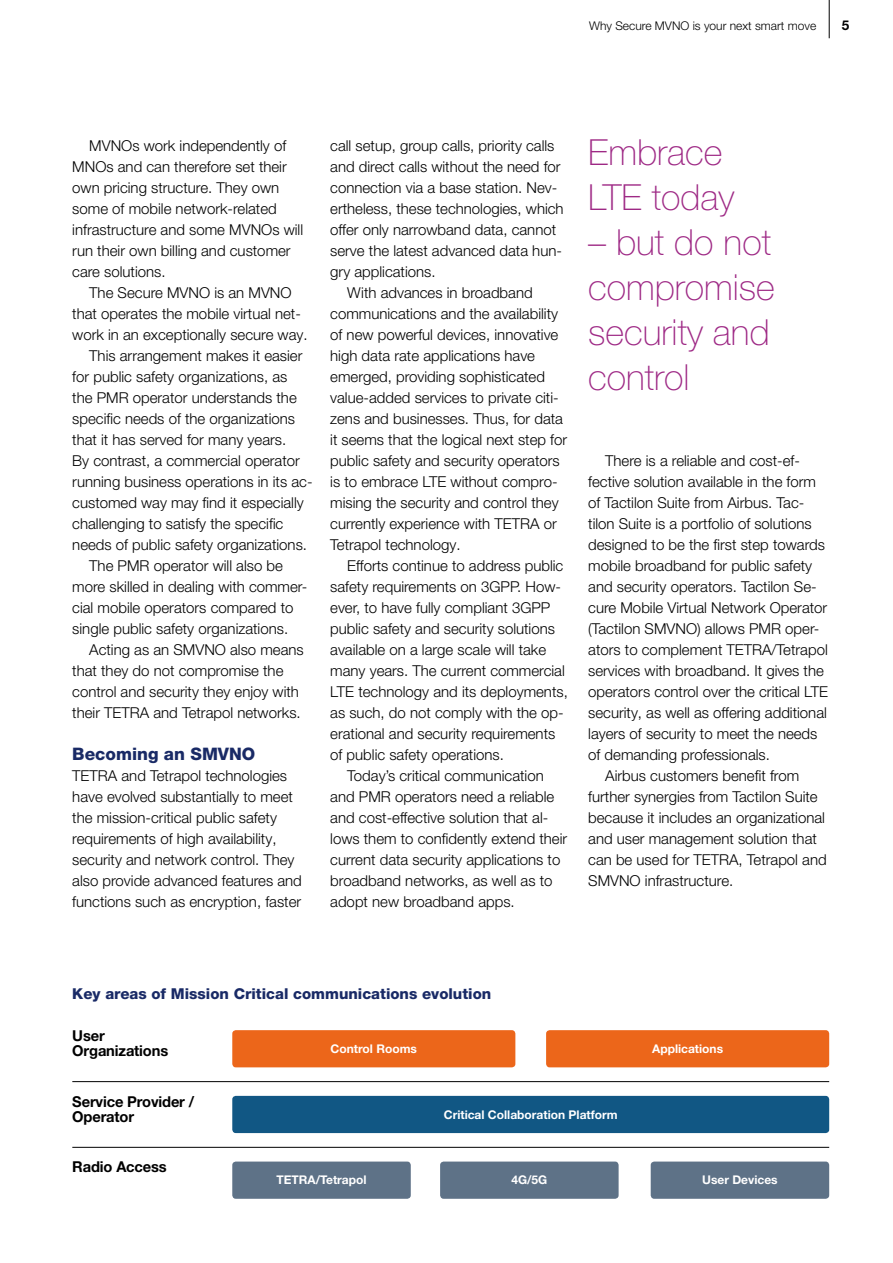
<style>
.page{position:relative;width:893px;height:1263px;background:#fff}
.page>*{position:absolute;margin:0;border:0;box-sizing:border-box;transform-origin:0 0}
.Tekstinosto{font:100 36px/45px "Helvetica Neue LT Pro";color:#9e2985}
.Väliotsikko{font:800 17.25px "Helvetica Neue LT Pro";color:#192a66}
.Leipis_Helvetica_sis{font:300 15px/21px "Helvetica Neue LT Pro";color:#000}
.Leipis_Helvetica{font:300 15px/21px "Helvetica Neue LT Pro";color:#000}
.t1{font:700 15px/15px "Helvetica Neue LT Pro";letter-spacing:-.01em;color:#000}
.t2{font:800 15px "Helvetica Neue LT Pro";color:#192a66}
.t3{font:700 13.5px "Helvetica Neue LT Pro";color:#000}
.t4{font:700 12px "Helvetica Neue LT Pro";color:#fff}
.t5{font:300 12px "Helvetica Neue LT Pro";color:#000}
</style>
<div class="page">
<div style="left:232px;top:1030px;width:283px;height:37px;background:#ec661a;border-radius:4px"></div>
<div style="left:232px;top:1161px;width:179px;height:38px;background:#5e7287;border-radius:4px"></div>
<div style="left:440px;top:1161px;width:179px;height:38px;background:#5e7287;border-radius:4px"></div>
<div style="left:651px;top:1161px;width:178px;height:38px;background:#5e7287;border-radius:4px"></div>
<div style="left:232px;top:1096px;width:597px;height:37px;background:#115784;border-radius:4px"></div>
<div style="left:546px;top:1030px;width:283px;height:37px;background:#ec661a;border-radius:4px"></div>
<hr style="left:72px;top:1147px;width:757px;height:1px;background:#000">
<hr style="left:72px;top:1081px;width:757px;height:1px;background:#000">
<hr style="left:829px;top:0;width:1px;height:38px;background:#000">
<p class="t5" style="left:589px;top:18px;width:229px">Why Secure MVNO is your next smart move</p>
<p class="t3" style="left:842px;top:16px;width:9px">5</p>
<p class="Leipis_Helvetica_sis" style="left:72px;top:135px;width:232px;text-indent:17px">MVNOs work independently of<br>MNOs and can therefore set their own pricing structure. They own some of mobile network-related infrastructure and some MVNOs will run their own billing and customer care solutions.</p>
<p class="Leipis_Helvetica_sis" style="left:72px;top:282px;width:237px;text-align:center">The Secure MVNO is an MVNO<br>that operates the mobile virtual net&shy;work in an exceptionally secure way.</p>
<p class="Leipis_Helvetica_sis" style="left:72px;top:345px;width:242px;text-indent:17px">This arrangement makes it easier for public safety organizations, as<br>the PMR operator understands the specific needs of the organizations that it has served for many years.<br>By contrast, a commercial operator running business operations in its ac&shy;customed way may find it especially challenging to satisfy the specific needs of public safety organizations.</p>
<p class="Leipis_Helvetica_sis" style="left:72px;top:555px;width:237px;text-indent:17px">The PMR operator will also be more skilled in dealing with commer&shy;cial mobile operators compared to single public safety organizations.</p>
<p class="Leipis_Helvetica_sis" style="left:72px;top:639px;width:233px;text-indent:17px">Acting as an SMVNO also means that they do not compromise the control and security they enjoy with their TETRA and Tetrapol networks.</p>
<p class="Väliotsikko" style="left:72px;top:744px;width:185px">Becoming an SMVNO</p>
<p class="Leipis_Helvetica" style="left:72px;top:765px;width:231px">TETRA and Tetrapol technologies have evolved substantially to meet the mission-critical public safety requirements of high availability, security and network control. They also provide advanced features and functions such as encryption, faster</p>
<p class="Leipis_Helvetica" style="left:330px;top:135px;width:235px">call setup, group calls, priority calls and direct calls without the need for connection via a base station. Nev&shy;ertheless, these technologies, which offer only narrowband data, cannot serve the latest advanced data hun&shy;gry applications.</p>
<p class="Leipis_Helvetica_sis" style="left:330px;top:282px;width:238px;text-indent:17px">With advances in broadband communications and the availability of new powerful devices, innovative high data rate applications have emerged, providing sophisticated value-added services to private citi&shy;zens and businesses. Thus, for data it seems that the logical next step for public safety and security operators is to embrace LTE without compro&shy;mising the security and control they currently experience with TETRA or Tetrapol technology.</p>
<p class="Leipis_Helvetica_sis" style="left:330px;top:555px;width:239px;text-indent:17px">Efforts continue to address public safety requirements on 3GPP. How&shy;ever, to have fully compliant 3GPP public safety and security solutions available on a large scale will take many years. The current commercial LTE technology and its deployments, as such, do not comply with the op&shy;erational and security requirements of public safety operations.</p>
<p class="Leipis_Helvetica_sis" style="left:330px;top:765px;width:238px;text-indent:17px">Today’s critical communication and PMR operators need a reliable and cost-effective solution that al&shy;lows them to confidently extend their current data security applications to broadband networks, as well as to adopt new broadband apps.</p>
<p class="Tekstinosto" style="left:588px;top:129px;width:148px">Embrace<br>LTE today</p>
<p class="Tekstinosto" style="left:588px;top:219px;width:188px">– but do not compromise security and control</p>
<p class="Leipis_Helvetica_sis" style="left:588px;top:450px;width:241px;text-indent:17px">There is a reliable and cost-ef&shy;fective solution available in the form of Tactilon Suite from Airbus. Tac&shy;tilon Suite is a portfolio of solutions designed to be the first step towards mobile broadband for public safety and security operators. Tactilon Se&shy;cure Mobile Virtual Network Operator (Tactilon SMVNO) allows PMR oper&shy;ators to complement TETRA/Tetrapol services with broadband. It gives the operators control over the critical LTE security, as well as offering additional layers of security to meet the needs of demanding professionals.</p>
<p class="Leipis_Helvetica_sis" style="left:588px;top:765px;width:240px;text-indent:17px">Airbus customers benefit from further synergies from Tactilon Suite because it includes an organizational and user management solution that can be used for TETRA, Tetrapol and SMVNO infrastructure.</p>
<p class="t2" style="left:72px;top:985px;width:420px">Key areas of Mission Critical communications evolution</p>
<p class="t1" style="left:72px;top:1027px;width:97px">User<br>Organizations</p>
<p class="t1" style="left:72px;top:1093px;width:123px">Service Provider /<br>Operator</p>
<p class="t1" style="left:72px;top:1159px;width:96px">Radio Access</p>
<p class="t4" style="left:331px;top:1041px;width:88px">Control Rooms</p>
<p class="t4" style="left:444px;top:1107px;width:175px">Critical Collaboration Platform</p>
<p class="t4" style="left:652px;top:1041px;width:73px">Applications</p>
<p class="t4" style="left:276px;top:1172px;width:92px">TETRA/Tetrapol</p>
<p class="t4" style="left:511px;top:1172px;width:38px">4G/5G</p>
<p class="t4" style="left:702px;top:1172px;width:77px">User Devices</p>
</div>
